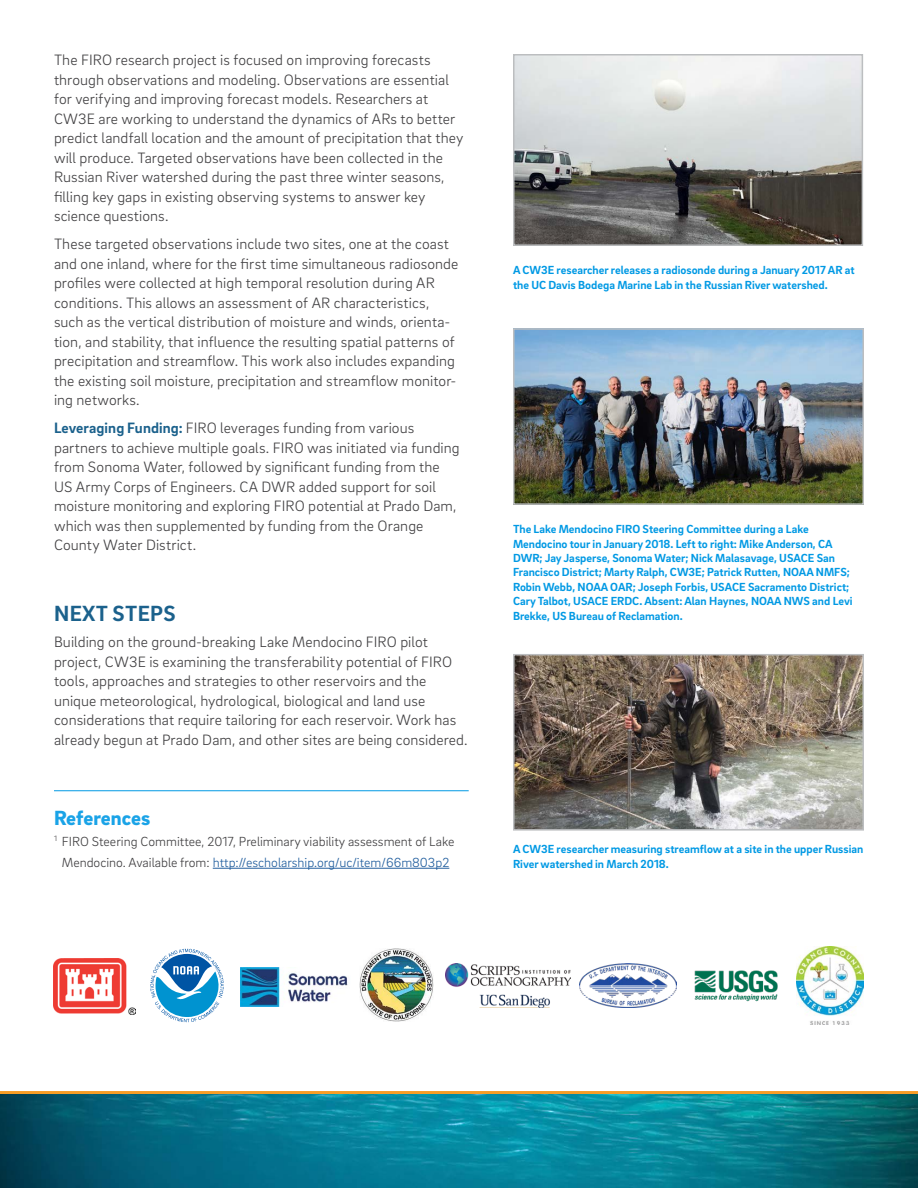
<style>
.page{position:relative;width:918px;height:1188px;background:#fff}
.page>*{position:absolute;margin:0;border:0;box-sizing:border-box;transform-origin:0 0}
.t1{font:700 22.5px "Brix Sans";letter-spacing:.015em;color:#1b618c}
.t2{font:900 21px "Brix Sans";color:#1aa3e7}
.t3{font:300 15.3px/19.5px "Brix Sans";letter-spacing:.005em;color:#414042}
.t4{font:300 13.5px/21px "Brix Sans";color:#414042;text-align:center}
.t5{font:700 12px/14.4px "Brix Sans";color:#0099e4}
.s1{font-weight:700;color:#1b618c}
.s2{color:#215e9e}
</style>
<div class="page">
<hr style="left:54px;top:790px;width:415px;height:1px;background:#0099e4">
<hr style="left:213px;top:868px;width:236px;height:1px;background:#215e9e">
<hr style="left:0;top:1091px;width:918px;height:3px;background:#f89d26">
<img style="left:0;top:1094px;width:918px;height:94px">
<img style="left:516px;top:57px;width:344px;height:186px">
<div style="left:513px;top:54px;width:350px;height:192px;border:2px solid #bcbec0"></div>
<img style="left:516px;top:657px;width:345px;height:171px">
<div style="left:513px;top:654px;width:351px;height:177px;border:2px solid #bcbec0"></div>
<svg style="left:150px;top:949px;width:74px;height:73px"></svg>
<img style="left:694px;top:970px;width:84px;height:32px">
<img style="left:445px;top:964px;width:126px;height:43px">
<img style="left:580px;top:964px;width:97px;height:43px">
<img style="left:241px;top:968px;width:107px;height:39px">
<img style="left:53px;top:958px;width:82px;height:56px">
<img style="left:360px;top:949px;width:73px;height:73px">
<img style="left:796px;top:946px;width:68px;height:79px">
<img style="left:516px;top:331px;width:345px;height:171px">
<div style="left:513px;top:328px;width:351px;height:177px;border:2px solid #bcbec0"></div>
<p class="t3" style="left:54px;top:50px;width:411px">The FIRO research project is focused on improving forecasts through observations and modeling. Observations are essential for verifying and improving forecast models. Researchers at CW3E are working to understand the dynamics of ARs to better predict landfall location and the amount of precipitation that they will produce. Targeted observations have been collected in the Russian River watershed during the past three winter seasons, filling key gaps in existing observing systems to answer key science questions.</p>
<p class="t3" style="left:54px;top:234px;width:406px">These targeted observations include two sites, one at the coast and one inland, where for the first time simultaneous radiosonde profiles were collected at high temporal resolution during AR conditions. This allows an assessment of AR characteristics, such as the vertical distribution of moisture and winds, orienta&shy;tion, and stability, that influence the resulting spatial patterns of precipitation and streamflow. This work also includes expanding the existing soil moisture, precipitation and streamflow monitor&shy;ing networks.</p>
<p class="t3" style="left:54px;top:418px;width:407px"><span class="s1">Leveraging Funding:</span> FIRO leverages funding from various partners to achieve multiple goals. FIRO was initiated via funding from Sonoma Water, followed by significant funding from the US Army Corps of Engineers. CA DWR added support for soil moisture monitoring and exploring FIRO potential at Prado Dam, which was then supplemented by funding from the Orange County Water District.</p>
<h1 class="t1" style="left:54px;top:599px;width:123px">NEXT STEPS</h1>
<p class="t3" style="left:54px;top:632px;width:415px">Building on the ground-breaking Lake Mendocino FIRO pilot project, CW3E is examining the transferability potential of FIRO tools, approaches and strategies to other reservoirs and the unique meteorological, hydrological, biological and land use considerations that require tailoring for each reservoir. Work has already begun at Prado Dam, and other sites are being considered.</p>
<p class="t5" style="left:513px;top:263px;width:343px">A CW3E researcher releases a radiosonde during a January 2017 AR at the UC Davis Bodega Marine Lab in the Russian River watershed.</p>
<p class="t5" style="left:513px;top:521px;width:341px">The Lake Mendocino FIRO Steering Committee during a Lake Mendocino tour in January 2018. Left to right: Mike Anderson, CA DWR; Jay Jasperse, Sonoma Water; Nick Malasavage, USACE San Francisco District; Marty Ralph, CW3E; Patrick Rutten, NOAA NMFS; Robin Webb, NOAA OAR; Joseph Forbis, USACE Sacramento District; Cary Talbot, USACE ERDC. Absent: Alan Haynes, NOAA NWS and Levi Brekke, US Bureau of Reclamation.</p>
<h2 class="t2" style="left:54px;top:804px;width:98px">References</h2>
<p class="t4" style="left:54px;top:830px;width:402px"><sup>1</sup> FIRO Steering Committee, 2017, Preliminary viability assessment of Lake<br>Mendocino. Available from: <span class="s2">http://escholarship.org/uc/item/66m803p2</span></p>
<p class="t5" style="left:513px;top:841px;width:352px">A CW3E researcher measuring streamflow at a site in the upper Russian<br>River watershed in March 2018.</p>
</div>
